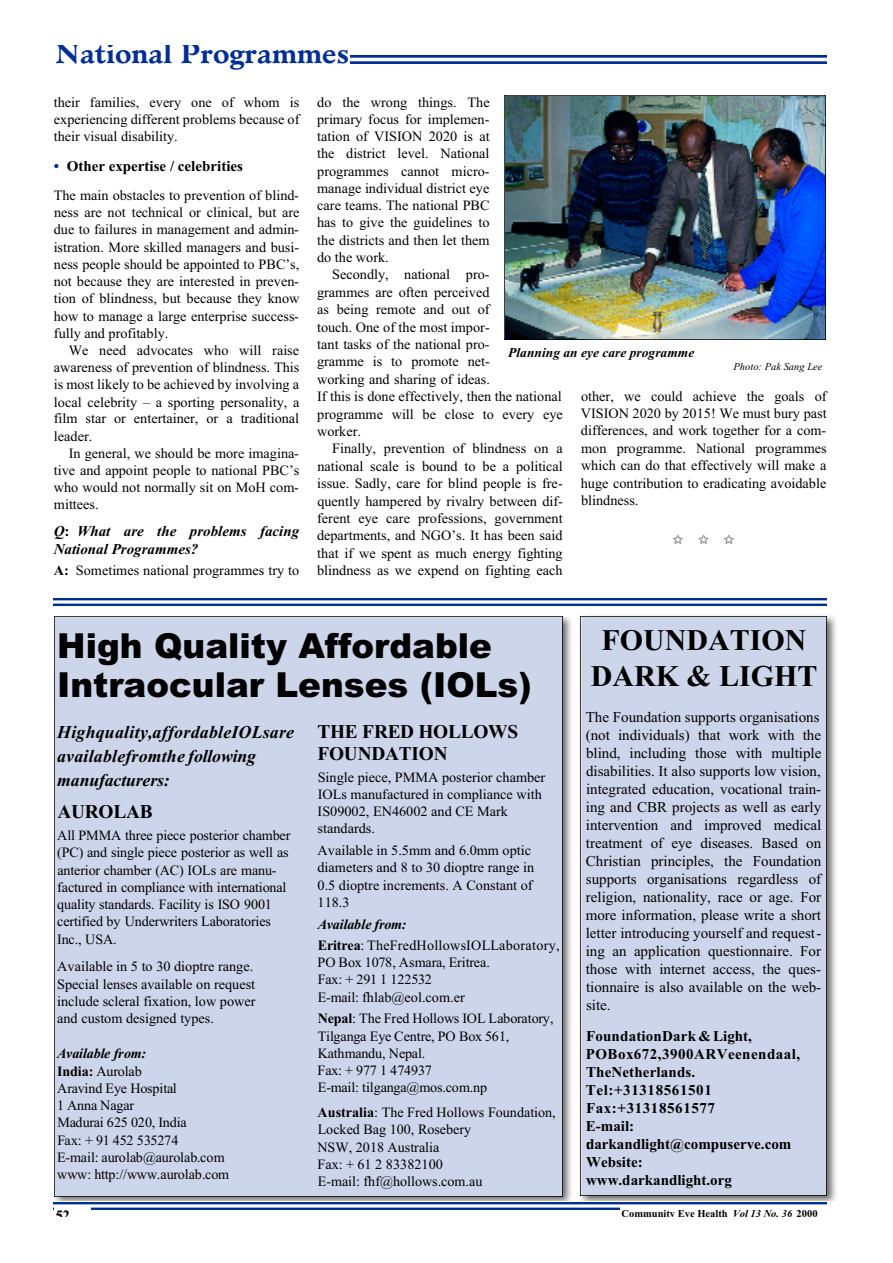
<style>
.page{position:relative;width:893px;height:1263px;background:#fff}
.page>*{position:absolute;margin:0;border:0;box-sizing:border-box;transform-origin:0 0}
.t1{font:900 34.5px/39px "Arial";color:#000}
.t2{font:700 30px/36px "Times New Roman";color:#000;text-align:center}
.t3{font:700 27px "Minister";color:#002f96}
.t4{font:700 19.5px/22.5px "Times New Roman";letter-spacing:-.01em;color:#000}
.t5{font:italic 700 18px/24px "Times New Roman";color:#000}
.t6{font:15px/18px "Times";color:#000;text-align:justify}
.t7{font:700 15px/18px "Times New Roman";letter-spacing:.005em;color:#000}
.t8{font:italic 700 15px/18px "Times New Roman";color:#000}
.t9{font:14.25px/17.2px "Times";color:#000;text-align:justify}
.t10{font:14.25px/17.2px "Times";letter-spacing:-.02em;color:#000}
.t11{font:14.25px/17.2px "Times";letter-spacing:.275em;color:#000}
.t12{font:italic 700 14.25px "Times New Roman";letter-spacing:-.02em;color:#000}
.t13{font:700 14.25px "Times New Roman";color:#000}
.t14{font:italic 700 13.5px "Times New Roman";color:#000}
.t15{font:13.5px "Zapf Dingbats";color:#000}
.t16{font:700 10.5px "Times New Roman";color:#000}
.t17{font:italic 10.5px "Times New Roman";color:#000}
.s1{color:#002f96}
.s2{font-style:normal}
.s3{font-family:"Times New Roman";font-weight:700}
.s4{font-style:italic}
</style>
<div class="page">
<img style="left:54px;top:1202px;width:772px;height:8px">
<img style="left:350px;top:56px;width:476px;height:7px">
<div style="left:620px;top:1206px;width:206px;height:10px;background:#fff"></div>
<div style="left:54px;top:1206px;width:36px;height:10px;background:#fff"></div>
<img style="left:55px;top:618px;width:517px;height:583px">
<div style="left:54px;top:616px;width:508px;height:580px;background:#ccd5ea"></div>
<img style="left:580px;top:615px;width:256px;height:586px">
<div style="left:580px;top:616px;width:246px;height:580px;background:#ccd5ea"></div>
<img style="left:504px;top:96px;width:321px;height:244px">
<img style="left:53px;top:598px;width:773px;height:8px">
<h3 class="t3" style="left:55px;top:43px;width:295px">National Programmes</h3>
<p class="t9" style="left:54px;top:93px;width:247px">their families, every one of whom is experiencing different problems because of their visual disability.</p>
<p class="t7" style="left:54px;top:157px;width:190px"><span class="s1">•</span> Other expertise / celebrities</p>
<p class="t9" style="left:54px;top:186px;width:247px">The main obstacles to prevention of blind&shy;ness are not technical or clinical, but are due to failures in management and admin&shy;istration. More skilled managers and busi&shy;ness people should be appointed to PBC’s, not because they are interested in preven&shy;tion of blindness, but because they know how to manage a large enterprise success&shy;fully and profitably.</p>
<p class="t9" style="left:54px;top:342px;width:247px;text-indent:15px">We need advocates who will raise awareness of prevention of blindness. This is most likely to be achieved by involving a local celebrity – a sporting personality, a film star or entertainer, or a traditional leader.</p>
<p class="t9" style="left:54px;top:444px;width:247px;text-indent:15px">In general, we should be more imagina&shy;tive and appoint people to national PBC’s who would not normally sit on MoH com&shy;mittees.</p>
<p class="t8" style="left:54px;top:521px;width:247px">Q<span class="s2">:</span> What are the problems facing<br>National Programmes?</p>
<p class="t9" style="left:54px;top:562px;width:247px"><span class="s3">A:</span> Sometimes national programmes try to</p>
<p class="t9" style="left:317px;top:93px;width:174px">do the wrong things. The primary focus for implemen&shy;tation of VISION 2020 is at the district level. National programmes cannot micro&shy;manage individual district eye care teams. The national PBC has to give the guidelines to the districts and then let them do the work.</p>
<p class="t9" style="left:317px;top:266px;width:247px;text-align:left;text-indent:15px">Secondly, national pro-<br>grammes are often perceived<br>as being remote and out of<br>touch. One of the most impor-<br>tant tasks of the national pro-<br>gramme is to promote net-<br>working and sharing of ideas.<br>If this is done effectively, then the national programme will be close to every eye worker.</p>
<p class="t9" style="left:317px;top:440px;width:247px;text-indent:15px">Finally, prevention of blindness on a national scale is bound to be a political issue. Sadly, care for blind people is fre&shy;quently hampered by rivalry between dif&shy;ferent eye care professions, government departments, and NGO’s. It has been said that if we spent as much energy fighting blindness as we expend on fighting each</p>
<p class="t14" style="left:508px;top:345px;width:188px">Planning an eye care programme</p>
<p class="t17" style="left:733px;top:361px;width:90px">Photo: Pak Sang Lee</p>
<p class="t9" style="left:581px;top:387px;width:247px">other, we could achieve the goals of VISION 2020 by 2015! We must bury past differences, and work together for a com&shy;mon programme. National programmes which can do that effectively will make a huge contribution to eradicating avoidable blindness.</p>
<p class="t15" style="left:672px;top:533px;width:63px">✩✩✩</p>
<h1 class="t1" style="left:57px;top:625px;width:476px">High Quality Affordable<br>Intraocular Lenses (IOLs)</h1>
<h3 class="t4" style="left:317px;top:720px;width:202px">THE FRED HOLLOWS<br>F O U N D A T I O N</h3>
<p class="t9" style="left:317px;top:768px;width:229px;text-align:left">Single piece, PMMA posterior chamber<br>IOLs manufactured in compliance with<br>IS09002, EN46002 and CE Mark standards.</p>
<p class="t9" style="left:317px;top:842px;width:218px;text-align:left">Available in 5.5mm and 6.0mm optic diameters and 8 to 30 dioptre range in<br>0.5 dioptre increments. A Constant of<br>118.3</p>
<p class="t12" style="left:318px;top:916px;width:90px">Available from:</p>
<p class="t9" style="left:317px;top:936px;width:244px;text-align:left"><span class="s3">E r i t r e a</span>: T h eF r e dH o l l o w sI O LL a b o r a t o r y ,<br>PO Box 1078, Asmara, Eritrea.<br>Fax: + 291 1 122532<br>E-mail: fhlab@eol.com.er</p>
<p class="t10" style="left:317px;top:1010px;width:238px"><span class="s3">N e p a l</span>: The Fred Hollows IOL Laboratory,<br>Tilganga Eye Centre, PO Box 561,<br>Kathmandu, Nepal.<br>Fax: + 977 1 474937<br>E-mail: tilganga@mos.com.np</p>
<p class="t9" style="left:317px;top:1104px;width:240px;text-align:left"><span class="s3">Australia</span>: The Fred Hollows Foundation,<br>Locked Bag 100, Rosebery<br>NSW, 2018 Australia<br>Fax: + 61 2 83382100<br>E-mail: fhf@hollows.com.au</p>
<p class="t5" style="left:57px;top:720px;width:239px">H i g hq u a l i t y ,a f f o r d a b l eI O L sa r e a v a i l a b l ef r o mt h e f o l l o w i n g<br>m a n u f a c t u r e r s :</p>
<h3 class="t4" style="left:57px;top:800px;width:97px">A U R O L A B</h3>
<p class="t11" style="left:57px;top:827px;width:235px">A l lP M M At h r e ep i e c ep o s t e r i o rc h a m b e r ( P C )a n ds i n g l ep i e c ep o s t e r i o ra sw e l la s a n t e r i o rc h a m b e r( A C )I O L sa r em a n u-<br>f a c t u r e di nc o m p l i a n c ew i t hi n t e r n a t i o n a l q u a l i t ys t a n d a r d s .F a c i l i t yi sI S O9 0 0 1<br>c e r t i f i e db yU n d e r w r i t e r sL a b o r a t o r i e s<br>I n c . , U S A .</p>
<p class="t9" style="left:57px;top:958px;width:200px;text-align:left">Available in 5 to 30 dioptre range.<br>Special lenses available on request include scleral fixation, low power and custom designed types.</p>
<p class="t12" style="left:57px;top:1046px;width:91px">Available from:</p>
<p class="t10" style="left:57px;top:1062px;width:174px"><span class="s3">India:</span> A u r o l a b<br>Aravind Eye Hospital<br>1 Anna Nagar<br>Madurai 625 020, India<br>Fax: + 91 452 535274<br>E-mail: aurolab@aurolab.com www: http://www.aurolab.com</p>
<p class="t13" style="left:56px;top:1208px;width:16px">52</p>
<h2 class="t2" style="left:590px;top:622px;width:228px">FOUNDATION<br>DARK &amp; LIGHT</h2>
<p class="t6" style="left:585px;top:708px;width:237px">The Foundation supports organisations (not individuals) that work with the blind, including those with multiple disabilities. It also supports low vision, integrated education, vocational train&shy;ing and CBR projects as well as early intervention and improved medical treatment of eye diseases. Based on Christian principles, the Foundation supports organisations regardless of religion, nationality, race or age. For more information, please write a short letter introducing yourself and request&shy;ing an application questionnaire. For those with internet access, the ques&shy;tionnaire is also available on the web&shy;site.</p>
<p class="t7" style="left:585px;top:1027px;width:216px">FoundationDark &amp; Light,<br>POBox672,3900ARVeenendaal,<br>TheNetherlands.<br>Tel:+31318561501<br>Fax:+31318561577<br>E-mail: :darkandlight@compuserve.com<br>Website:<br>www.darkandlight.org</p>
<p class="t16" style="left:621px;top:1208px;width:198px">Community Eye Health <span class="s4">Vol 13 No. 36</span> 2000</p>
</div>
